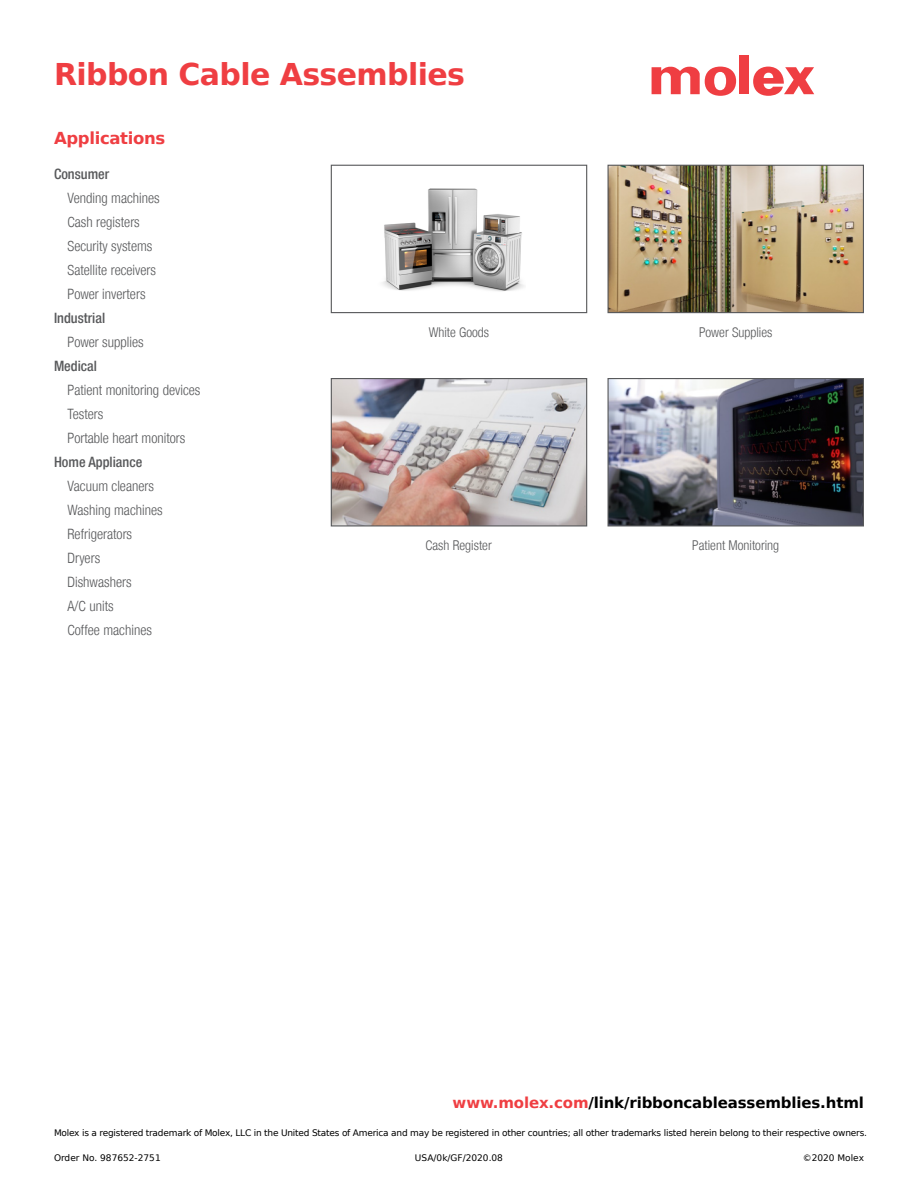
<style>
.page{position:relative;width:918px;height:1188px;background:#fff}
.page>*{position:absolute;margin:0;border:0;box-sizing:border-box;transform-origin:0 0}
.t1{font:700 30px "Bitstream Vera Sans";letter-spacing:-.02em;color:#ef3e42}
.t2{font:700 16.5px "Bitstream Vera Sans";letter-spacing:-.02em;color:#ef3e42}
.t3{font:700 15px "Bitstream Vera Sans";letter-spacing:-.01em;color:#000}
.t4{font:300 condensed 14.25px/24px "Helvetica Neue LT";color:#58595b}
.t5{font:500 condensed 14.25px "Helvetica Neue LT";color:#58595b}
.t6{font:300 condensed 13.5px "Helvetica Neue LT";color:#58595b}
.t7{font:9px "Bitstream Vera Sans";letter-spacing:-.025em;color:#000}
.t8{font:9px "Bitstream Vera Sans";color:#000}
.s1{color:#ef3e42}
</style>
<div class="page">
<img style="left:382px;top:188px;width:142px;height:103px">
<div style="left:331px;top:165px;width:256px;height:148px;border:1px solid #58595b"></div>
<img style="left:610px;top:167px;width:252px;height:144px">
<div style="left:608px;top:165px;width:256px;height:148px;border:1px solid #58595b"></div>
<img style="left:333px;top:380px;width:252px;height:144px">
<div style="left:331px;top:378px;width:256px;height:148px;border:1px solid #58595b"></div>
<img style="left:610px;top:380px;width:252px;height:144px">
<div style="left:608px;top:378px;width:256px;height:148px;border:1px solid #58595b"></div>
<div style="left:739px;top:56px;width:10px;height:38px;background:#ef3e42"></div>
<svg style="left:652px;top:66px;width:84px;height:30px"></svg>
<svg style="left:753px;top:67px;width:61px;height:29px"></svg>
<h1 class="t1" style="left:54px;top:57px;width:413px">Ribbon Cable Assemblies</h1>
<p class="t2" style="left:54px;top:129px;width:113px">Applications</p>
<p class="t5" style="left:54px;top:166px;width:57px">Consumer</p>
<p class="t4" style="left:67px;top:186px;width:94px">Vending machines<br>Cash registers<br>Security systems<br>Satellite receivers<br>Power inverters</p>
<p class="t5" style="left:54px;top:310px;width:53px">Industrial</p>
<p class="t4" style="left:67px;top:330px;width:78px">Power supplies</p>
<p class="t5" style="left:54px;top:358px;width:44px">Medical</p>
<p class="t4" style="left:67px;top:378px;width:134px">Patient monitoring devices<br>Testers<br>Portable heart monitors</p>
<p class="t5" style="left:54px;top:454px;width:90px">Home Appliance</p>
<p class="t4" style="left:67px;top:474px;width:97px">Vacuum cleaners<br>Washing machines<br>Refrigerators<br>Dryers<br>Dishwashers<br>A/C units<br>Coffee machines</p>
<p class="t6" style="left:429px;top:324px;width:62px">White Goods</p>
<p class="t6" style="left:699px;top:324px;width:75px">Power Supplies</p>
<p class="t6" style="left:426px;top:537px;width:68px">Cash Register</p>
<p class="t6" style="left:692px;top:537px;width:88px">Patient Monitoring</p>
<p class="t3" style="left:453px;top:1094px;width:413px"><span class="s1">www.molex.com</span>/link/ribboncableassemblies.html</p>
<p class="t7" style="left:54px;top:1128px;width:815px">Molex is a registered trademark of Molex, LLC in the United States of America and may be registered in other countries; all other trademarks listed herein belong to their respective owners.</p>
<p class="t8" style="left:54px;top:1152px;width:108px">Order No. 987652-2751</p>
<p class="t8" style="left:415px;top:1152px;width:90px">USA/0k/GF/2020.08</p>
<p class="t8" style="left:803px;top:1152px;width:63px">©2020 Molex</p>
</div>
